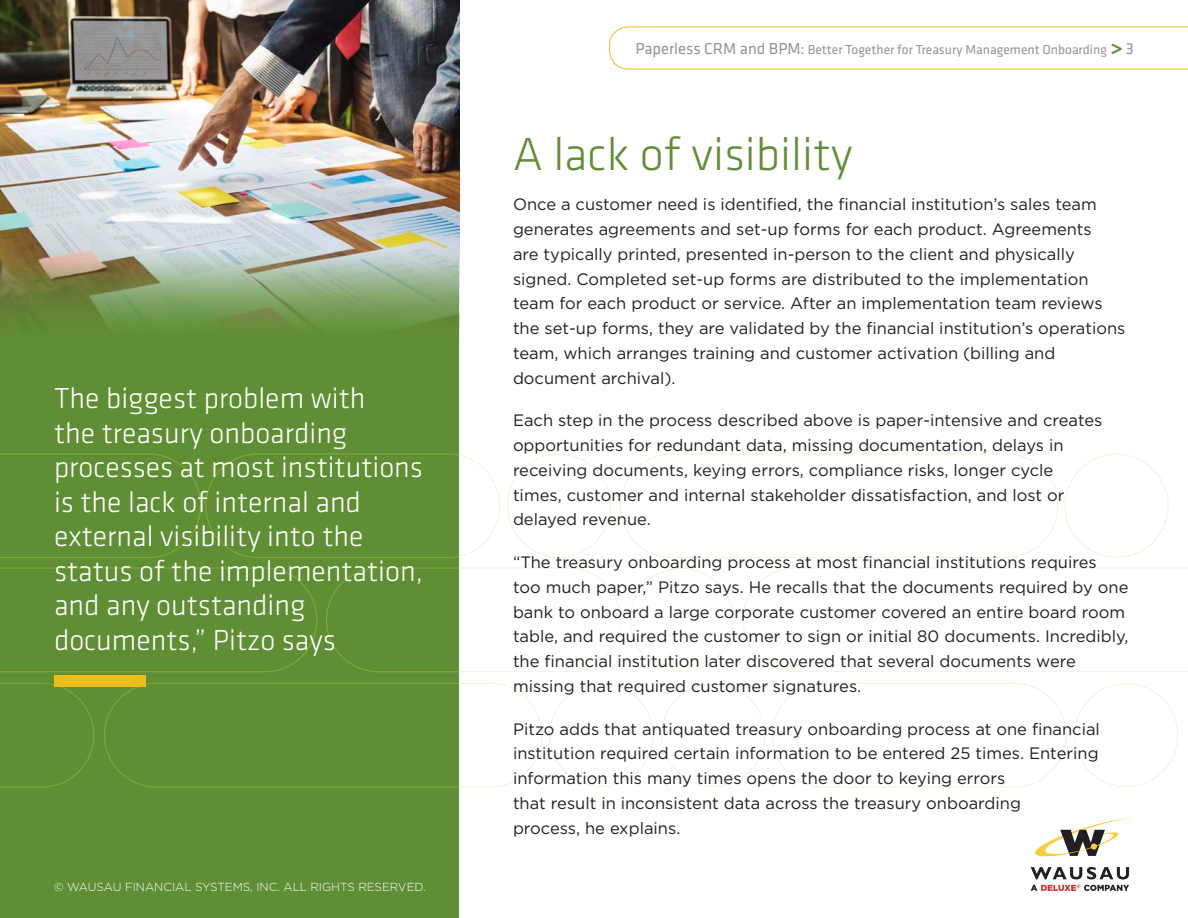
<style>
.page{position:relative;width:1188px;height:918px;background:#fff}
.page>*{position:absolute;margin:0;border:0;box-sizing:border-box;transform-origin:0 0}
.Red_Head_20{font:300 48px "Klavika";color:#608e35}
.Gotham_Body{font:300 30px/34.5px "Klavika";color:#fff}
.Gotham_Body-2{font:16.5px/24.8px "Gotham";color:#231f20}
.t1{font:13.5px "Klavika";color:#939598}
.t2{font:300 11.7px "Gotham";color:#fff}
.s1{font-size:16.5px}
.s2{font-weight:700;font-size:21px;color:#608e35}
</style>
<div class="page">
<svg style="left:609px;top:27px;width:579px;height:42px"></svg>
<div style="left:0;top:0;width:459px;height:918px;background:#608e35"></div>
<svg style="left:0;top:453px;width:459px;height:335px"></svg>
<svg style="left:459px;top:453px;width:729px;height:335px"></svg>
<svg style="left:1035px;top:818px;width:97px;height:39px"></svg>
<svg style="left:1031px;top:867px;width:98px;height:24px"></svg>
<img style="left:0;top:0;width:459px;height:262px">
<svg style="left:0;top:262px;width:459px;height:65px"></svg>
<div style="left:54px;top:676px;width:92px;height:11px;background:#eebc1b"></div>
<p class="Gotham_Body" style="left:54px;top:381px;width:370px">The biggest problem with<br>the treasury onboarding processes at most institutions is the lack of internal and external visibility into the status of the implementation, and any outstanding documents,” Pitzo says</p>
<p class="t2" style="left:54px;top:880px;width:373px">© WAUSAU FINANCIAL SYSTEMS, INC. ALL RIGHTS RESERVED.</p>
<p class="t1" style="left:635px;top:41px;width:500px"><span class="s1">Paperless CRM and BPM:</span> Better Together for Treasury Management Onboarding <span class="s2">&gt;</span> <span class="s1">3</span></p>
<p class="Red_Head_20" style="left:513px;top:125px;width:341px">A lack of visibility</p>
<p class="Gotham_Body-2" style="left:513px;top:192px;width:614px">Once a customer need is identified, the financial institution’s sales team generates agreements and set-up forms for each product. Agreements<br>are typically printed, presented in-person to the client and physically signed. Completed set-up forms are distributed to the implementation team for each product or service. After an implementation team reviews the set-up forms, they are validated by the financial institution’s operations team, which arranges training and customer activation (billing and document archival).</p>
<p class="Gotham_Body-2" style="left:513px;top:408px;width:591px">Each step in the process described above is paper-intensive and creates opportunities for redundant data, missing documentation, delays in receiving documents, keying errors, compliance risks, longer cycle times, customer and internal stakeholder dissatisfaction, and lost or delayed revenue.</p>
<p class="Gotham_Body-2" style="left:513px;top:550px;width:617px">“The treasury onboarding process at most financial institutions requires too much paper,” Pitzo says. He recalls that the documents required by one bank to onboard a large corporate customer covered an entire board room table, and required the customer to sign or initial 80 documents. Incredibly, the financial institution later discovered that several documents were missing that required customer signatures.</p>
<p class="Gotham_Body-2" style="left:513px;top:716px;width:588px">Pitzo adds that antiquated treasury onboarding process at one financial institution required certain information to be entered 25 times. Entering information this many times opens the door to keying errors<br>that result in inconsistent data across the treasury onboarding<br>process, he explains.</p>
</div>
